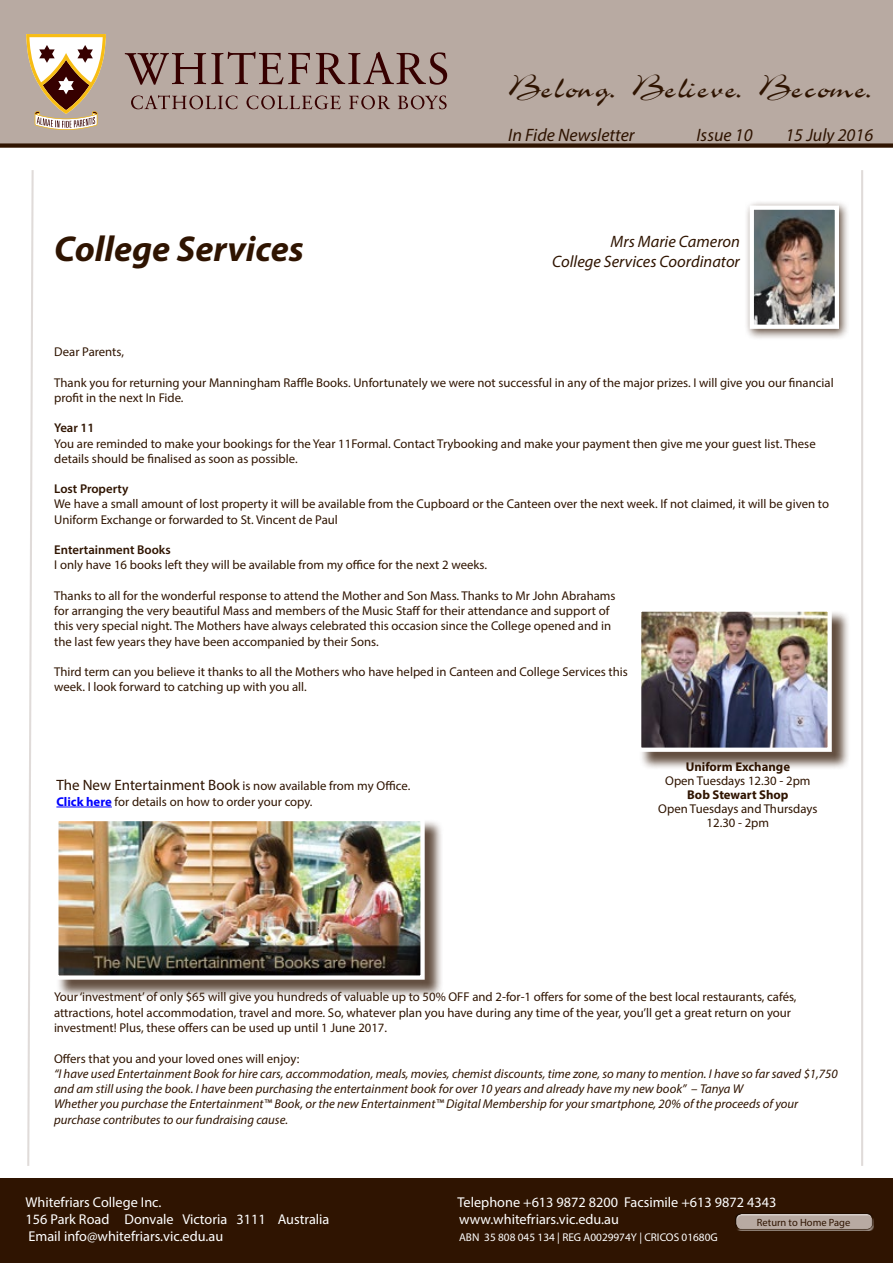
<style>
.page{position:relative;width:893px;height:1263px;background:#fff}
.page>*{position:absolute;margin:0;border:0;box-sizing:border-box;transform-origin:0 0}
.t1{font:36px "Airfoil Script Ssk";letter-spacing:.085em;color:#2f1401}
.t2{font:italic 700 36px "Myriad Pro";color:#2f1401}
.t3{font:italic 18px "Myriad Pro";color:#2f1401}
.t4{font:italic 16.5px/19.8px "Myriad Pro";color:#2f1401;text-align:right}
.t5{font:14.25px "Myriad Pro";color:#fff}
.t6{font:12.75px/15.3px "Myriad Pro";color:#2f1401}
.t7{font:italic 12.75px/15.3px "Myriad Pro";color:#2f1401}
.t8{font:600 12.75px "Myriad Pro";color:#2f1401}
.t9{font:700 12.75px "Myriad Pro";color:#2f1401}
.t10{font:11.25px "Myriad Pro";color:#fff}
.t11{font:10.5px "Myriad Pro";color:#2f1401}
.s1{font-size:15px}
.s2{font-weight:700;color:#00f}
</style>
<div class="page">
<div style="left:0;top:1178px;width:893px;height:85px;background:#2f1401"></div>
<div style="left:0;top:0;width:893px;height:146px;background:#b8aaa2"></div>
<svg style="left:125px;top:52px;width:322px;height:57px"></svg>
<svg style="left:26px;top:34px;width:80px;height:96px"></svg>
<div style="left:744px;top:200px;width:106px;height:140px;background:#2f1401;opacity:.75"></div>
<img style="left:755px;top:211px;width:79px;height:113px">
<div style="left:750px;top:206px;width:89px;height:123px;border:4px solid #fff"></div>
<div style="left:0;top:143px;width:893px;height:5px;background:#2f1401"></div>
<svg style="left:27px;top:170px;width:7px;height:996px"></svg>
<hr style="left:861px;top:170px;width:2px;height:996px;background:#2f1401">
<div style="left:735px;top:1213px;width:138px;height:13px;background:#fff;opacity:.75"></div>
<div style="left:735px;top:1215px;width:138px;height:15px;background:#b8aaa2"></div>
<div style="left:639px;top:609px;width:212px;height:161px;background:#2f1401;opacity:.75"></div>
<img style="left:642px;top:612px;width:185px;height:135px">
<div style="left:637px;top:607px;width:195px;height:145px;border:4px solid #fff"></div>
<div style="left:56px;top:819px;width:387px;height:180px;background:#2f1401;opacity:.75"></div>
<img style="left:59px;top:822px;width:361px;height:153px">
<div style="left:54px;top:817px;width:371px;height:163px;border:4px solid #fff"></div>
<hr style="left:56px;top:807px;width:56px;height:1px;background:#00f">
<h1 class="t1" style="left:508px;top:67px;width:366px">Belong. Believe. Become.</h1>
<h2 class="t3" style="left:508px;top:123px;width:128px">In Fide Newsletter</h2>
<h2 class="t3" style="left:696px;top:123px;width:58px">Issue 10</h2>
<h2 class="t3" style="left:785px;top:123px;width:89px">15 July 2016</h2>
<h1 class="t2" style="left:54px;top:226px;width:251px">College Services</h1>
<p class="t4" style="left:552px;top:231px;width:189px">Mrs Marie Cameron<br>College Services Coordinator</p>
<p class="t6" style="left:54px;top:344px;width:71px">Dear Parents,</p>
<p class="t6" style="left:54px;top:375px;width:781px">Thank you for returning your Manningham Raffle Books. Unfortunately we were not successful in any of the major prizes. I will give you our financial profit in the next In Fide.</p>
<p class="t8" style="left:54px;top:420px;width:42px">Year 11</p>
<p class="t6" style="left:54px;top:435px;width:763px">You are reminded to make your bookings for the Year 11Formal. Contact Trybooking and make your payment then give me your guest list. These details should be finalised as soon as possible.</p>
<p class="t8" style="left:54px;top:481px;width:76px">Lost Property</p>
<p class="t6" style="left:54px;top:496px;width:776px">We have a small amount of lost property it will be available from the Cupboard or the Canteen over the next week. If not claimed, it will be given to<br>Uniform Exchange or forwarded to St. Vincent de Paul</p>
<p class="t8" style="left:54px;top:542px;width:118px">Entertainment Books</p>
<p class="t6" style="left:54px;top:557px;width:434px">I only have 16 books left they will be available from my office for the next 2 weeks.</p>
<p class="t6" style="left:54px;top:587px;width:563px">Thanks to all for the wonderful response to attend the Mother and Son Mass. Thanks to Mr John Abrahams for arranging the very beautiful Mass and members of the Music Staff for their attendance and support of this very special night. The Mothers have always celebrated this occasion since the College opened and in the last few years they have been accompanied by their Sons.</p>
<p class="t6" style="left:54px;top:664px;width:575px">Third term can you believe it thanks to all the Mothers who have helped in Canteen and College Services this week. I look forward to catching up with you all.</p>
<p class="t6" style="left:56px;top:778px;width:355px"><span class="s1">The New Entertainment Book</span> is now available from my Office.<br><span class="s2">Click here</span> for details on how to order your copy.</p>
<p class="t9" style="left:686px;top:758px;width:106px">Uniform Exchange</p>
<p class="t6" style="left:665px;top:773px;width:147px">Open Tuesdays 12.30 - 2pm</p>
<p class="t9" style="left:687px;top:786px;width:103px">Bob Stewart Shop</p>
<p class="t6" style="left:658px;top:801px;width:161px;line-height:14.1px;text-align:center">Open Tuesdays and Thursdays<br>12.30 - 2pm</p>
<p class="t6" style="left:54px;top:989px;width:744px">Your ‘investment’ of only $65 will give you hundreds of valuable up to 50% OFF and 2-for-1 offers for some of the best local restaurants, cafés, attractions, hotel accommodation, travel and more. So, whatever plan you have during any time of the year, you’ll get a great return on your investment! Plus, these offers can be used up until 1 June 2017.</p>
<p class="t6" style="left:54px;top:1050px;width:247px">Offers that you and your loved ones will enjoy:</p>
<p class="t7" style="left:54px;top:1066px;width:785px">“I have used Entertainment Book for hire cars, accommodation, meals, movies, chemist discounts, time zone, so many to mention. I have so far saved $1,750 and am still using the book. I have been purchasing the entertainment book for over 10 years and already have my new book” – Tanya W<br>Whether you purchase the Entertainment™ Book, or the new Entertainment™ Digital Membership for your smartphone, 20% of the proceeds of your purchase contributes to our fundraising cause.</p>
<p class="t5" style="left:26px;top:1194px;width:137px">Whitefriars College Inc.</p>
<p class="t5" style="left:458px;top:1194px;width:320px">Telephone +613 9872 8200 Facsimile +613 9872 4343</p>
<p class="t5" style="left:26px;top:1211px;width:305px">156 Park Road Donvale Victoria 3111 Australia</p>
<p class="t5" style="left:459px;top:1211px;width:161px">www.whitefriars.vic.edu.au</p>
<p class="t5" style="left:29px;top:1228px;width:196px">Email info@whitefriars.vic.edu.au</p>
<p class="t10" style="left:459px;top:1231px;width:260px">ABN 35 808 045 134 | REG A0029974Y | CRICOS 01680G</p>
<p class="t11" style="left:757px;top:1215px;width:95px">Return to Home Page</p>
</div>
